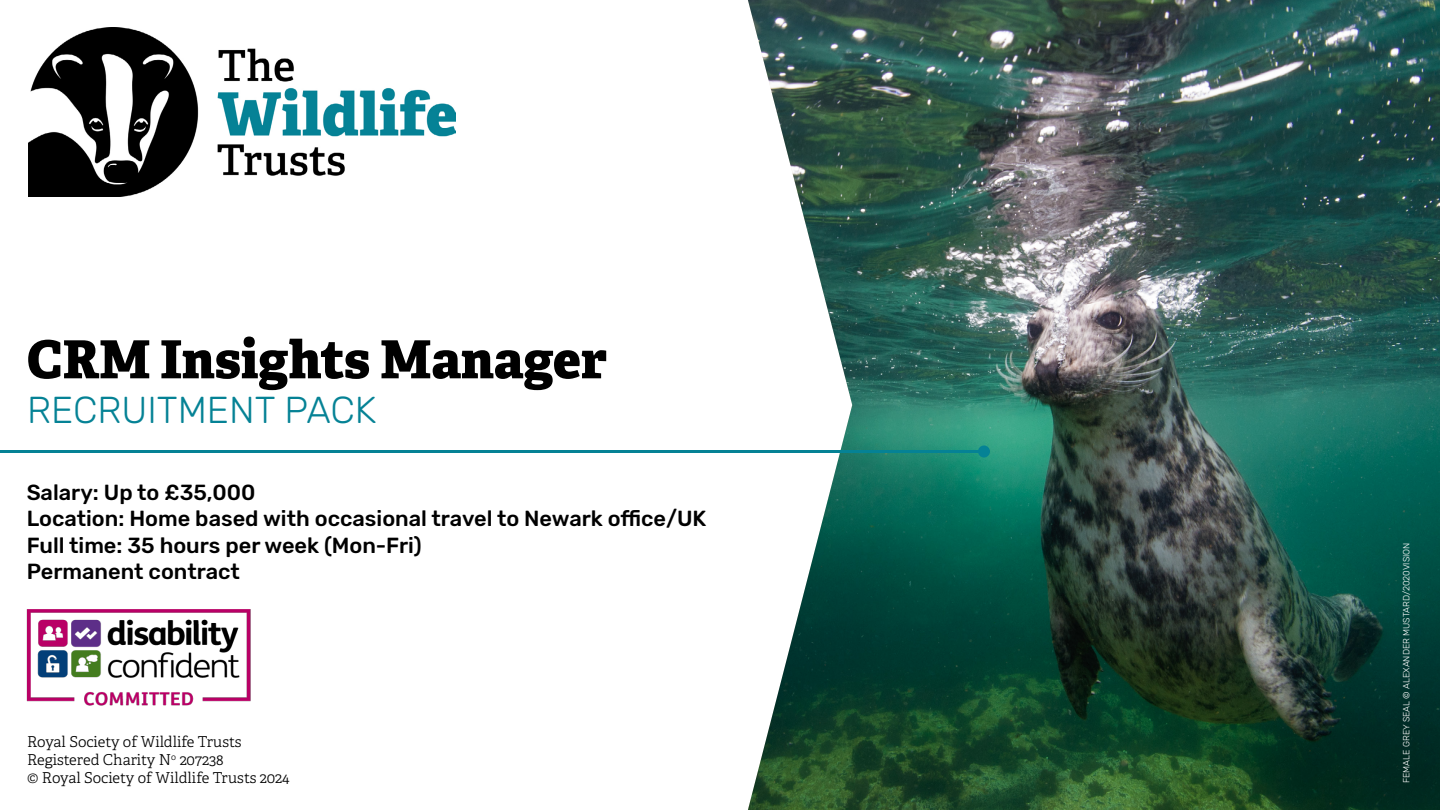
<style>
.page{position:relative;width:1440px;height:810px;background:#fff}
.page>*{position:absolute;margin:0;border:0;box-sizing:border-box;transform-origin:0 0}
.t1{font:800 52.5px "Adelle";color:#000}
.t2{font:300 37.5px "Rubik";color:#058295}
.Body_text{font:500 21.75px "Rubik";color:#000}
.t3{font:300 15px "Adelle";color:#000}
.Page_title{font:300 9px "Rubik";color:#fff}
</style>
<div class="page">
<img style="left:748px;top:0;width:692px;height:810px">
<hr style="left:0;top:450px;width:984px;height:3px;background:#058295">
<div style="left:978px;top:446px;width:12px;height:12px;background:#058295;border-radius:50%"></div>
<img style="left:28px;top:27px;width:428px;height:170px">
<img style="left:27px;top:609px;width:223px;height:97px">
<p class="t1" style="left:27px;top:320px;width:582px">CRM Insights Manager</p>
<p class="t2" style="left:27px;top:389px;width:351px">RECRUITMENT PACK</p>
<p class="Body_text" style="left:27px;top:480px;width:230px">Salary: Up to £35,000</p>
<p class="Body_text" style="left:27px;top:506px;width:681px">Location: Home based with occasional travel to Newark office/UK</p>
<p class="Body_text" style="left:27px;top:532px;width:397px">Full time: 35 hours per week (Mon-Fri)</p>
<p class="Body_text" style="left:27px;top:559px;width:215px">Permanent contract</p>
<p class="t3" style="left:27px;top:731px;width:216px">Royal Society of Wildlife Trusts</p>
<p class="t3" style="left:27px;top:749px;width:198px">Registered Charity N<sup>o</sup> 207238</p>
<p class="t3" style="left:27px;top:767px;width:264px">© Royal Society of Wildlife Trusts 2024</p>
<p class="Page_title" style="left:1401px;top:783px;width:242px;rotate:-90deg">FEMALE GREY SEAL © ALEXANDER MUSTARD/2020VISION</p>
</div>
